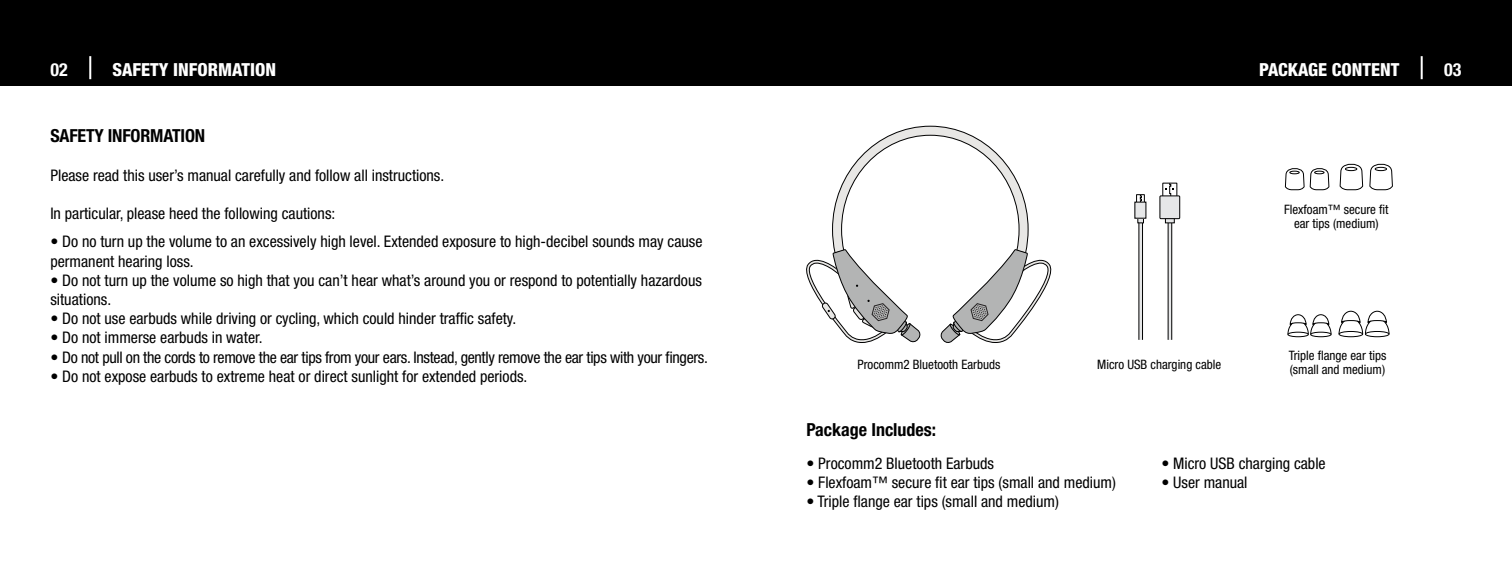
<style>
.page{position:relative;width:1512px;height:576px;background:#fff}
.page>*{position:absolute;margin:0;border:0;box-sizing:border-box;transform-origin:0 0}
.t1{font:700 condensed 18px "Helvetica Neue LT Std";letter-spacing:-.01em;color:#000}
.t2{font:800 condensed 18px "Helvetica Neue LT Std";color:#fff}
.t3{font:700 condensed 18px "Helvetica Neue LT Std";color:#fff}
.t4{font:condensed 16px/19.2px "Helvetica Neue LT Std";color:#000}
.t5{font:condensed 16px "Helvetica Neue LT Std";letter-spacing:-.02em;color:#000}
.t6{font:condensed 13px/14px "Helvetica Neue LT Std";color:#000;text-align:center}
</style>
<div class="page">
<div style="left:0;top:0;width:756px;height:85px;background:#000"></div>
<div style="left:756px;top:0;width:756px;height:85px;background:#000"></div>
<hr style="left:89px;top:56px;width:2px;height:23px;background:#fff">
<hr style="left:1421px;top:56px;width:2px;height:23px;background:#fff">
<div style="left:1139px;top:220px;width:4px;height:120px;border:1px solid #000"></div>
<div style="left:1168px;top:220px;width:4px;height:120px;border:1px solid #000"></div>
<div style="left:1165px;top:218px;width:9px;height:5px;background:#e6e7e8"></div>
<div style="left:1165px;top:218px;width:10px;height:5px;border:1px solid #000"></div>
<div style="left:1163px;top:183px;width:14px;height:18px;border:1px solid #000"></div>
<svg style="left:1166px;top:183px;width:8px;height:13px"></svg>
<div style="left:1160px;top:196px;width:20px;height:23px;background:#e6e7e8"></div>
<div style="left:1160px;top:196px;width:20px;height:23px;border:1px solid #000"></div>
<div style="left:1136px;top:194px;width:9px;height:9px;border:1px solid #000"></div>
<svg style="left:1138px;top:218px;width:6px;height:5px"></svg>
<div style="left:1135px;top:202px;width:11px;height:16px;background:#e6e7e8"></div>
<svg style="left:1140px;top:195px;width:2px;height:7px"></svg>
<svg style="left:1285px;top:169px;width:44px;height:21px"></svg>
<svg style="left:1340px;top:164px;width:23px;height:26px"></svg>
<div style="left:1345px;top:167px;width:12px;height:4px;border:1px solid #000;border-radius:50%"></div>
<svg style="left:1369px;top:164px;width:24px;height:26px"></svg>
<div style="left:1375px;top:167px;width:12px;height:4px;border:1px solid #000;border-radius:50%"></div>
<div style="left:1288px;top:332px;width:21px;height:5px;border:1px solid #000;border-radius:50%"></div>
<div style="left:1311px;top:332px;width:20px;height:5px;border:1px solid #000;border-radius:50%"></div>
<svg style="left:1288px;top:314px;width:43px;height:21px"></svg>
<div style="left:1339px;top:331px;width:24px;height:6px;border:1px solid #000;border-radius:50%"></div>
<div style="left:1365px;top:331px;width:24px;height:6px;border:1px solid #000;border-radius:50%"></div>
<svg style="left:1339px;top:311px;width:50px;height:24px"></svg>
<svg style="left:806px;top:126px;width:246px;height:217px"></svg>
<p class="t3" style="left:50px;top:59px;width:19px">02</p>
<p class="t2" style="left:1259px;top:58px;width:142px">PACKAGE CONTENT</p>
<p class="t3" style="left:1444px;top:59px;width:19px">03</p>
<p class="t2" style="left:112px;top:58px;width:165px">SAFETY INFORMATION</p>
<p class="t1" style="left:50px;top:125px;width:156px">SAFETY INFORMATION</p>
<p class="t4" style="left:50px;top:165px;width:395px">Please read this user’s manual carefully and follow all instructions.</p>
<p class="t4" style="left:50px;top:204px;width:287px">In particular, please heed the following cautions:</p>
<p class="t4" style="left:50px;top:232px;width:654px">• Do no turn up the volume to an excessively high level. Extended exposure to high-decibel sounds may cause permanent hearing loss.</p>
<p class="t4" style="left:50px;top:270px;width:653px">• Do not turn up the volume so high that you can’t hear what’s around you or respond to potentially hazardous situations.</p>
<p class="t4" style="left:50px;top:309px;width:467px">• Do not use earbuds while driving or cycling, which could hinder traffic safety.</p>
<p class="t4" style="left:50px;top:328px;width:214px">• Do not immerse earbuds in water.</p>
<p class="t5" style="left:50px;top:348px;width:659px">• Do not pull on the cords to remove the ear tips from your ears. Instead, gently remove the ear tips with your fingers.</p>
<p class="t4" style="left:50px;top:366px;width:479px">• Do not expose earbuds to extreme heat or direct sunlight for extended periods.</p>
<p class="t6" style="left:858px;top:357px;width:144px">Procomm2 Bluetooth Earbuds</p>
<p class="t6" style="left:1097px;top:357px;width:125px">Micro USB charging cable</p>
<p class="t6" style="left:1284px;top:203px;width:106px">Flexfoam™ secure fit ear tips (medium)</p>
<p class="t6" style="left:1289px;top:348px;width:99px;text-align:left">Triple flange ear tips (small and medium)</p>
<p class="t1" style="left:806px;top:419px;width:131px">Package Includes:</p>
<p class="t4" style="left:806px;top:453px;width:189px">• Procomm2 Bluetooth Earbuds</p>
<p class="t4" style="left:806px;top:472px;width:311px">• Flexfoam™ secure fit ear tips (small and medium)</p>
<p class="t4" style="left:806px;top:492px;width:254px">• Triple flange ear tips (small and medium)</p>
<p class="t4" style="left:1161px;top:453px;width:166px">• Micro USB charging cable</p>
<p class="t4" style="left:1161px;top:472px;width:88px">• User manual</p>
</div>
